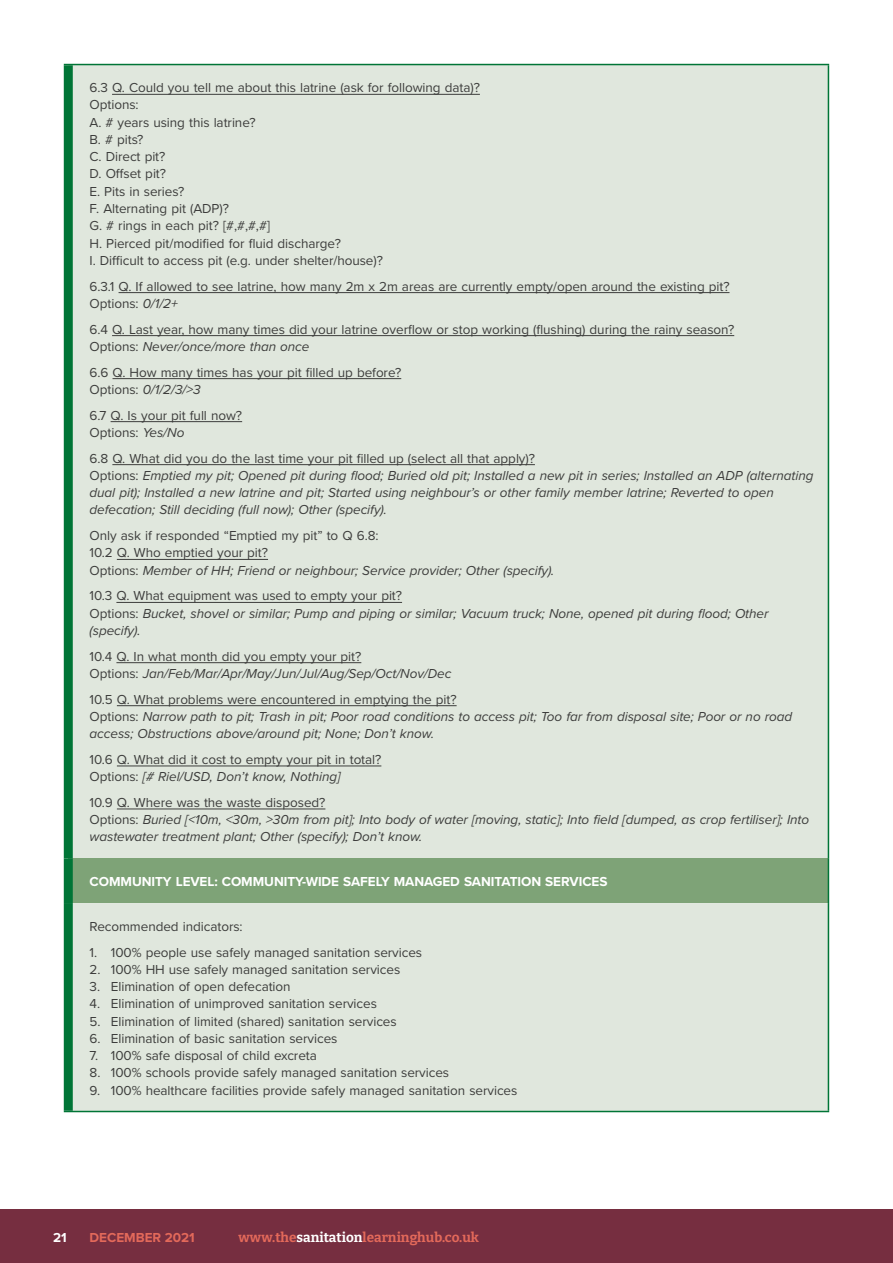
<style>
.page{position:relative;width:893px;height:1263px;background:#fff}
.page>*{position:absolute;margin:0;border:0;box-sizing:border-box;transform-origin:0 0}
.t1{font:13.5px/17.2px "Proxima Nova";letter-spacing:-.005em;color:#3d3d3c}
.t2{font:italic 13.5px/17.2px "Proxima Nova";letter-spacing:-.005em;color:#3d3d3c}
.t3{font:700 13.5px "Proxima Nova";letter-spacing:-.005em;color:#fff}
.t4{font:100 13.5px "Bitter";color:#e3695a}
.t5{font:700 13.5px "Proxima Nova";color:#e3695a}
.s1{font-style:italic}
.s2{font-style:normal}
.s3{color:#fff}
</style>
<div class="page">
<div style="left:73px;top:65px;width:755px;height:1046px;background:#e0e7dd"></div>
<div style="left:68px;top:858px;width:760px;height:45px;background:#7ea377"></div>
<div style="left:64px;top:65px;width:9px;height:793px;background:#007536"></div>
<div style="left:64px;top:858px;width:9px;height:45px;background:#007536"></div>
<div style="left:64px;top:903px;width:9px;height:208px;background:#007536"></div>
<hr style="left:828px;top:65px;width:1px;height:793px;background:#007536">
<hr style="left:828px;top:858px;width:1px;height:45px;background:#007536">
<hr style="left:828px;top:903px;width:1px;height:208px;background:#007536">
<hr style="left:64px;top:64px;width:765px;height:1px;background:#007536">
<hr style="left:64px;top:1111px;width:765px;height:1px;background:#007536">
<hr style="left:112px;top:94px;width:368px;height:1px;background:#3d3d3c">
<hr style="left:119px;top:292px;width:610px;height:1px;background:#3d3d3c">
<hr style="left:112px;top:335px;width:622px;height:1px;background:#3d3d3c">
<hr style="left:113px;top:378px;width:288px;height:1px;background:#3d3d3c">
<hr style="left:111px;top:421px;width:131px;height:1px;background:#3d3d3c">
<hr style="left:112px;top:464px;width:423px;height:1px;background:#3d3d3c">
<hr style="left:117px;top:559px;width:151px;height:1px;background:#3d3d3c">
<hr style="left:116px;top:602px;width:286px;height:1px;background:#3d3d3c">
<hr style="left:116px;top:662px;width:245px;height:1px;background:#3d3d3c">
<hr style="left:117px;top:705px;width:340px;height:1px;background:#3d3d3c">
<hr style="left:117px;top:765px;width:264px;height:1px;background:#3d3d3c">
<hr style="left:117px;top:809px;width:208px;height:1px;background:#3d3d3c">
<div style="left:0;top:1209px;width:893px;height:54px;background:#762e40"></div>
<p class="t1" style="left:90px;top:78px;width:392px">6.3 Q. Could you tell me about this latrine (ask for following data)?<br>Options:<br>A. # years using this latrine?<br>B. # pits?<br>C. Direct pit?<br>D. Offset pit?<br>E. Pits in series?<br>F. Alternating pit (ADP)?<br>G. # rings in each pit? [#,#,#,#]<br>H. Pierced pit/modified for fluid discharge?<br>I. Difficult to access pit (e.g. under shelter/house)?</p>
<p class="t1" style="left:90px;top:277px;width:642px">6.3.1 Q. If allowed to see latrine, how many 2m x 2m areas are currently empty/open around the existing pit?<br>Options: <span class="s1">0/1/2+</span></p>
<p class="t1" style="left:90px;top:320px;width:646px">6.4 Q. Last year, how many times did your latrine overflow or stop working (flushing) during the rainy season?<br>Options: <span class="s1">Never/once/more than once</span></p>
<p class="t1" style="left:90px;top:363px;width:313px">6.6 Q. How many times has your pit filled up before?<br>Options: <span class="s1">0/1/2/3/&gt;3</span></p>
<p class="t1" style="left:90px;top:406px;width:154px">6.7 Q. Is your pit full now?<br>Options: <span class="s1">Yes/No</span></p>
<p class="t2" style="left:90px;top:449px;width:725px"><span class="s2">6.8 Q. What did you do the last time your pit filled up (select all that apply)?<br>Options:</span> Emptied my pit; Opened pit during flood; Buried old pit; Installed a new pit in series; Installed an ADP (alternating dual pit); Installed a new latrine and pit; Started using neighbour’s or other family member latrine; Reverted to open defecation; Still deciding (full now); Other (specify).</p>
<p class="t1" style="left:90px;top:526px;width:466px">Only ask if responded “Emptied my pit” to Q 6.8:<br>10.2 Q. Who emptied your pit?<br>Options: <span class="s1">Member of HH; Friend or neighbour; Service provider; Other (specify).</span></p>
<p class="t2" style="left:90px;top:587px;width:680px"><span class="s2">10.3 Q. What equipment was used to empty your pit?<br>Options:</span> Bucket, shovel or similar; Pump and piping or similar; Vacuum truck; None, opened pit during flood; Other (specify).</p>
<p class="t2" style="left:90px;top:647px;width:363px"><span class="s2">10.4 Q. In what month did you empty your pit?<br>Options:</span> Jan/Feb/Mar/Apr/May/Jun/Jul/Aug/Sep/Oct/Nov/Dec</p>
<p class="t2" style="left:90px;top:690px;width:704px"><span class="s2">10.5 Q. What problems were encountered in emptying the pit?<br>Options:</span> Narrow path to pit; Trash in pit; Poor road conditions to access pit; Too far from disposal site; Poor or no road access; Obstructions above/around pit; None; Don’t know.</p>
<p class="t1" style="left:90px;top:750px;width:293px">10.6 Q. What did it cost to empty your pit in total?<br>Options: <span class="s1">[# Riel/USD, Don’t know, Nothing]</span></p>
<p class="t2" style="left:90px;top:793px;width:721px"><span class="s2">10.9 Q. Where was the waste disposed?<br>Options:</span> Buried [&lt;10m, &lt;30m, &gt;30m from pit]; Into body of water [moving, static]; Into field [dumped, as crop fertiliser]; Into wastewater treatment plant; Other (specify); Don’t know.</p>
<p class="t3" style="left:90px;top:871px;width:519px">COMMUNITY LEVEL: COMMUNITY-WIDE SAFELY MANAGED SANITATION SERVICES</p>
<p class="t1" style="left:90px;top:917px;width:155px">Recommended indicators:</p>
<p class="t1" style="left:90px;top:943px;width:334px">1. 100% people use safely managed sanitation services</p>
<p class="t1" style="left:90px;top:960px;width:312px">2. 100% HH use safely managed sanitation services</p>
<p class="t1" style="left:90px;top:977px;width:203px">3. Elimination of open defecation</p>
<p class="t1" style="left:90px;top:995px;width:289px">4. Elimination of unimproved sanitation services</p>
<p class="t1" style="left:90px;top:1012px;width:309px">5. Elimination of limited (shared) sanitation services</p>
<p class="t1" style="left:90px;top:1029px;width:249px">6. Elimination of basic sanitation services</p>
<p class="t1" style="left:90px;top:1046px;width:229px">7. 100% safe disposal of child excreta</p>
<p class="t1" style="left:90px;top:1064px;width:361px">8. 100% schools provide safely managed sanitation services</p>
<p class="t1" style="left:90px;top:1081px;width:429px">9. 100% healthcare facilities provide safely managed sanitation services</p>
<p class="t3" style="left:53px;top:1227px;width:15px">21</p>
<p class="t5" style="left:89px;top:1227px;width:107px">DECEMBER 2021</p>
<p class="t4" style="left:238px;top:1228px;width:242px">www.the<span class="s3">sanitation</span>learninghub.co.uk</p>
</div>
